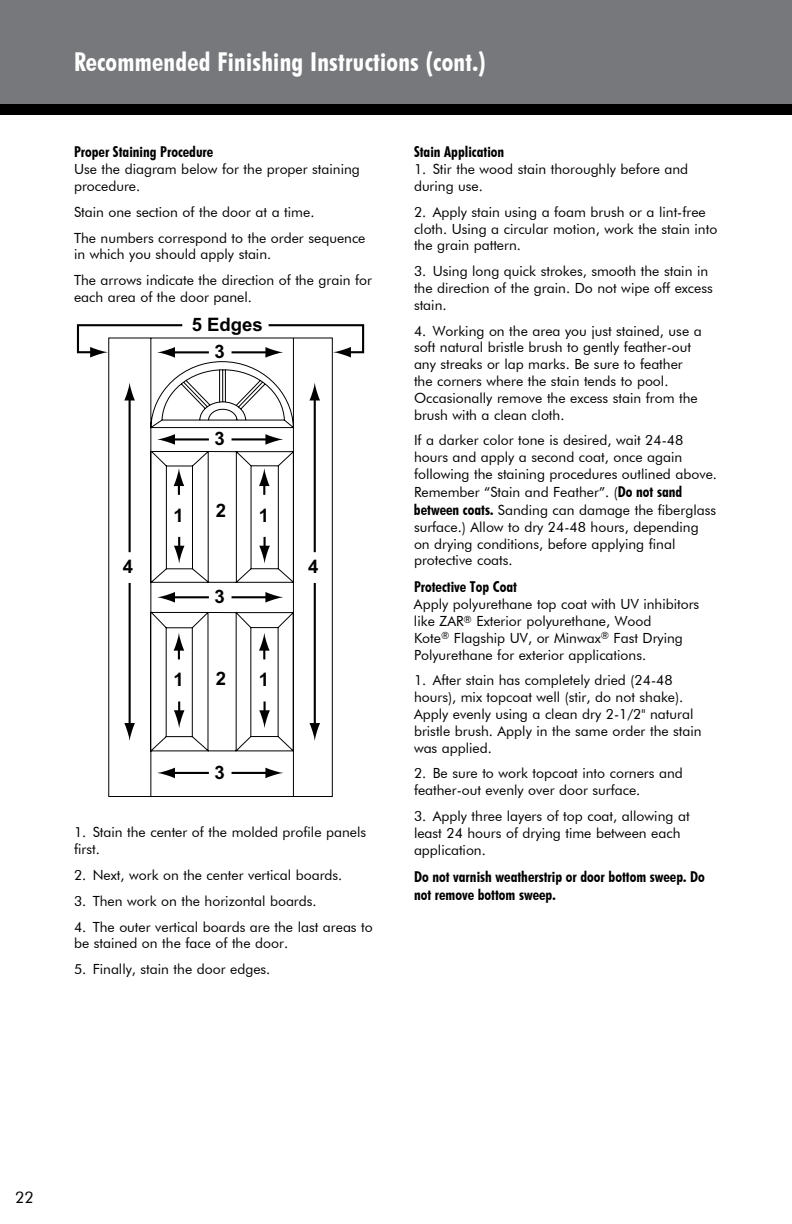
<style>
.page{position:relative;width:792px;height:1224px;background:#fff}
.page>*{position:absolute;margin:0;border:0;box-sizing:border-box;transform-origin:0 0}
.t1{font:700 condensed 26px "Futura BT";letter-spacing:.01em;color:#fff}
.t2{font:700 18.6px "Arial";color:#000}
.t3{font:16px "Futura BT";color:#000}
.t4{font:700 condensed 15px/18px "Futura BT";color:#000}
.t5{font:14px/16.8px "Futura BT";color:#000}
.s1{font-weight:700;font-stretch:condensed;font-size:15px}
</style>
<div class="page">
<div style="left:0;top:0;width:792px;height:108px;background:#77787b"></div>
<div style="left:0;top:104px;width:792px;height:11px;background:#000"></div>
<svg style="left:108px;top:337px;width:225px;height:460px"></svg>
<hr style="left:129px;top:397px;width:2px;height:155px;background:#000">
<svg style="left:124px;top:383px;width:11px;height:18px"></svg>
<hr style="left:129px;top:583px;width:2px;height:144px;background:#000">
<svg style="left:124px;top:723px;width:11px;height:18px"></svg>
<hr style="left:314px;top:397px;width:2px;height:155px;background:#000">
<svg style="left:309px;top:383px;width:11px;height:18px"></svg>
<hr style="left:314px;top:583px;width:2px;height:144px;background:#000">
<svg style="left:309px;top:723px;width:11px;height:18px"></svg>
<hr style="left:171px;top:351px;width:38px;height:2px;background:#000">
<hr style="left:232px;top:351px;width:37px;height:2px;background:#000">
<hr style="left:171px;top:438px;width:38px;height:3px;background:#000">
<svg style="left:157px;top:434px;width:18px;height:11px"></svg>
<svg style="left:265px;top:324px;width:99px;height:34px"></svg>
<svg style="left:77px;top:324px;width:107px;height:34px"></svg>
<hr style="left:232px;top:438px;width:37px;height:2px;background:#000">
<svg style="left:265px;top:434px;width:18px;height:11px"></svg>
<hr style="left:171px;top:596px;width:38px;height:2px;background:#000">
<svg style="left:157px;top:592px;width:18px;height:11px"></svg>
<hr style="left:232px;top:596px;width:37px;height:2px;background:#000">
<svg style="left:265px;top:592px;width:18px;height:11px"></svg>
<hr style="left:171px;top:772px;width:38px;height:2px;background:#000">
<svg style="left:157px;top:768px;width:18px;height:10px"></svg>
<hr style="left:232px;top:772px;width:37px;height:2px;background:#000">
<svg style="left:265px;top:768px;width:18px;height:10px"></svg>
<svg style="left:259px;top:633px;width:11px;height:26px"></svg>
<svg style="left:259px;top:701px;width:11px;height:27px"></svg>
<svg style="left:174px;top:633px;width:10px;height:26px"></svg>
<svg style="left:174px;top:701px;width:10px;height:27px"></svg>
<svg style="left:174px;top:468px;width:10px;height:27px"></svg>
<svg style="left:174px;top:537px;width:10px;height:27px"></svg>
<svg style="left:259px;top:468px;width:11px;height:27px"></svg>
<svg style="left:259px;top:537px;width:11px;height:27px"></svg>
<h1 class="t1" style="left:74px;top:46px;width:413px">Recommended Finishing Instructions (cont.)</h1>
<p class="t4" style="left:74px;top:143px;width:141px">Proper Staining Procedure</p>
<p class="t5" style="left:74px;top:161px;width:287px">Use the diagram below for the proper staining procedure.</p>
<p class="t5" style="left:74px;top:199px;width:293px;line-height:25.8px">Stain one section of the door at a time.<br>The numbers correspond to the order sequence</p>
<p class="t5" style="left:74px;top:241px;width:300px;line-height:25.8px">in which you should apply stain.<br>The arrows indicate the direction of the grain for</p>
<p class="t5" style="left:74px;top:289px;width:179px">each area of the door panel.</p>
<h2 class="t2" style="left:215px;top:339px;width:12px">3</h2>
<h2 class="t2" style="left:192px;top:312px;width:73px">5 Edges</h2>
<h2 class="t2" style="left:215px;top:426px;width:12px">3</h2>
<h2 class="t2" style="left:216px;top:499px;width:12px">2</h2>
<h2 class="t2" style="left:173px;top:503px;width:12px">1</h2>
<h2 class="t2" style="left:259px;top:503px;width:12px">1</h2>
<h2 class="t2" style="left:123px;top:554px;width:12px">4</h2>
<h2 class="t2" style="left:308px;top:554px;width:12px">4</h2>
<h2 class="t2" style="left:215px;top:584px;width:12px">3</h2>
<h2 class="t2" style="left:216px;top:667px;width:12px">2</h2>
<h2 class="t2" style="left:173px;top:667px;width:12px">1</h2>
<h2 class="t2" style="left:259px;top:667px;width:12px">1</h2>
<h2 class="t2" style="left:215px;top:760px;width:12px">3</h2>
<p class="t5" style="left:74px;top:824px;width:294px">1. Stain the center of the molded profile panels first.</p>
<p class="t5" style="left:74px;top:867px;width:270px">2. Next, work on the center vertical boards.</p>
<p class="t5" style="left:74px;top:892px;width:244px">3. Then work on the horizontal boards.</p>
<p class="t5" style="left:74px;top:918px;width:300px">4. The outer vertical boards are the last areas to be stained on the face of the door.</p>
<p class="t5" style="left:74px;top:961px;width:198px">5. Finally, stain the door edges.</p>
<p class="t4" style="left:414px;top:143px;width:92px">Stain Application</p>
<p class="t5" style="left:414px;top:161px;width:276px">1. Stir the wood stain thoroughly before and during use.</p>
<p class="t5" style="left:414px;top:203px;width:305px">2. Apply stain using a foam brush or a lint-free cloth. Using a circular motion, work the stain into the grain pattern.</p>
<p class="t5" style="left:414px;top:263px;width:300px">3. Using long quick strokes, smooth the stain in the direction of the grain. Do not wipe off excess stain.</p>
<p class="t5" style="left:414px;top:322px;width:289px">4. Working on the area you just stained, use a soft natural bristle brush to gently feather-out any streaks or lap marks. Be sure to feather the corners where the stain tends to pool.<br>Occasionally remove the excess stain from the brush with a clean cloth.</p>
<p class="t5" style="left:414px;top:432px;width:305px">If a darker color tone is desired, wait 24-48 hours and apply a second coat, once again following the staining procedures outlined above.<br>Remember “Stain and Feather”. (<span class="s1">Do not sand between coats.</span> Sanding can damage the fiberglass surface.) Allow to dry 24-48 hours, depending on drying conditions, before applying final protective coats.</p>
<p class="t4" style="left:414px;top:578px;width:104px">Protective Top Coat</p>
<p class="t5" style="left:414px;top:596px;width:287px">Apply polyurethane top coat with UV inhibitors like ZAR<sup>®</sup> Exterior polyurethane, Wood<br>Kote<sup>®</sup> Flagship UV, or Minwax<sup>®</sup> Fast Drying Polyurethane for exterior applications.</p>
<p class="t5" style="left:414px;top:672px;width:289px">1. After stain has completely dried (24-48 hours), mix topcoat well (stir, do not shake).<br>Apply evenly using a clean dry 2-1/2" natural bristle brush. Apply in the same order the stain was applied.</p>
<p class="t5" style="left:414px;top:765px;width:270px">2. Be sure to work topcoat into corners and feather-out evenly over door surface.</p>
<p class="t5" style="left:414px;top:808px;width:277px">3. Apply three layers of top coat, allowing at least 24 hours of drying time between each application.</p>
<p class="t4" style="left:414px;top:867px;width:292px">Do not varnish weatherstrip or door bottom sweep. Do not remove bottom sweep.</p>
<p class="t3" style="left:15px;top:1187px;width:20px">22</p>
</div>
